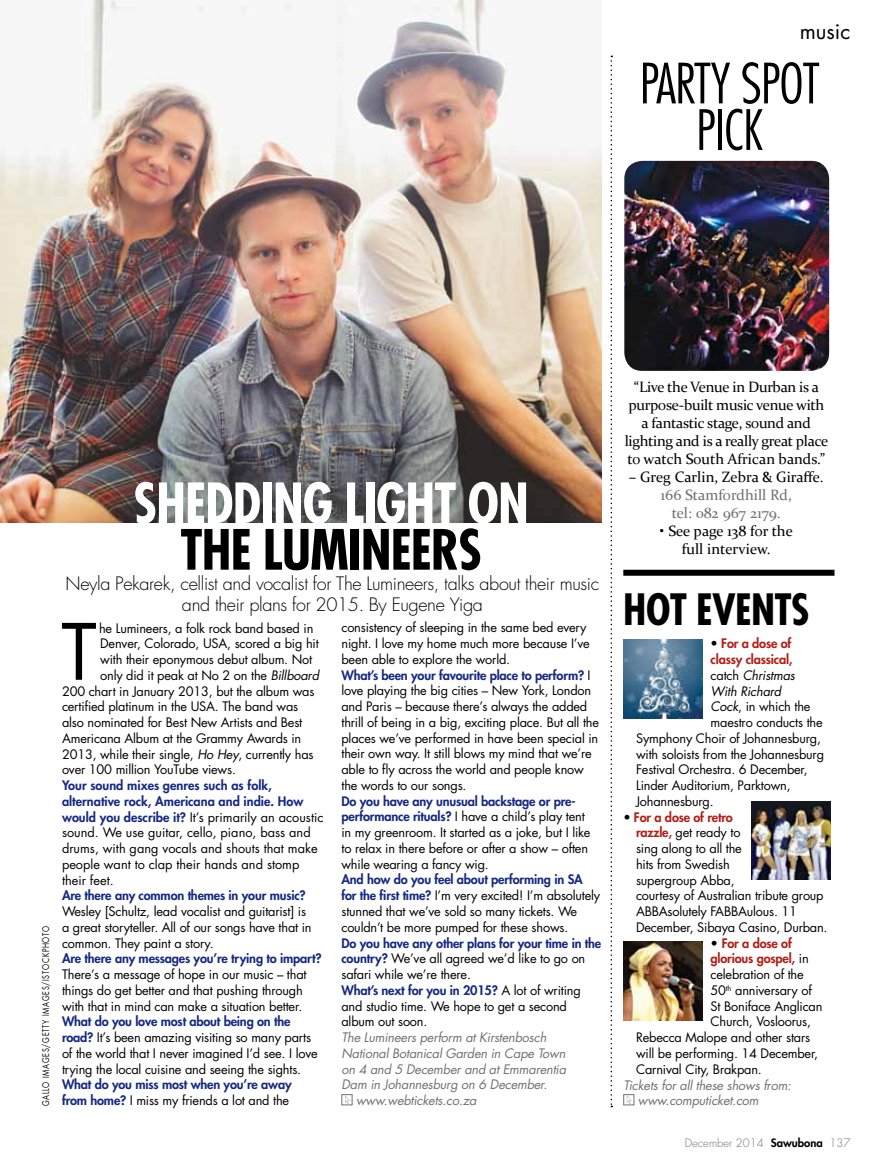
<style>
.page{position:relative;width:893px;height:1170px;background:#fff}
.page>*{position:absolute;margin:0;border:0;box-sizing:border-box;transform-origin:0 0}
.t1{font:700 condensed 54px "Futura Std";letter-spacing:-.02em;color:#fff}
.t2{font:300 condensed 54px/46.5px "Futura Std";letter-spacing:-.015em;color:#000;text-align:center}
.t3{font:700 condensed 54px "Futura Std";letter-spacing:-.02em;color:#000}
.t4{font:700 condensed 42px "Futura Std";letter-spacing:-.015em;color:#000}
.t5{font:21px "Futura Std";color:#000}
.t6{font:300 18px/21px "Futura Std";letter-spacing:-.02em;color:#000;text-align:center}
.t7{font:15px/18px "Constantia";letter-spacing:-.02em;color:#000;text-align:center}
.t8{font:15px/18px "Constantia";color:#000;text-align:center}
.t9{font:15px/18px "Constantia";color:#707172;text-align:center}
.t10{font:12.75px/15.8px "Futura Std";letter-spacing:-.015em;color:#000}
.t11{font:italic 12.75px/15.8px "Futura Std";letter-spacing:-.015em;color:#707172}
.t12{font:800 12.75px/15.8px "Futura Std";letter-spacing:-.015em;color:#162983}
.t13{font:800 12.75px "Futura Std";letter-spacing:-.015em;color:#b11f16}
.t14{font:italic 12.75px "Futura Std";letter-spacing:-.015em;color:#000}
.t15{font:300 11.25px "Futura Std";color:#707172}
.t16{font:9px "Futura Std";letter-spacing:.1em;color:#000;scale:.78 1}
.s1{font-style:italic}
.s2{font-weight:800;color:#162983}
.s3{font-weight:400;color:#000}
.s4{color:#000}
.s5{font-style:normal}
.s6{font-weight:800}
.s7{font-weight:800;color:#b11f16}
.s8{font-weight:800;color:#000}
</style>
<div class="page">
<svg style="left:62px;top:623px;width:34px;height:56px"></svg>
<div style="left:341px;top:1094px;width:11px;height:11px;border:1px solid #707172"></div>
<svg style="left:345px;top:1095px;width:5px;height:8px"></svg>
<svg style="left:611px;top:56px;width:1px;height:1051px"></svg>
<div style="left:623px;top:1094px;width:11px;height:11px;border:1px solid #707172"></div>
<svg style="left:627px;top:1095px;width:4px;height:8px"></svg>
<img style="left:624px;top:161px;width:205px;height:210px">
<img style="left:623px;top:639px;width:79px;height:79px">
<img style="left:752px;top:801px;width:79px;height:78px">
<img style="left:623px;top:941px;width:79px;height:79px">
<div style="left:623px;top:569px;width:211px;height:6px;background:#000"></div>
<img style="left:0;top:0;width:602px;height:522px">
<h3 class="t5" style="left:800px;top:18px;width:52px">music</h3>
<h1 class="t2" style="left:640px;top:60px;width:181px">PARTY SPOT<br>PICK</h1>
<p class="t16" style="left:40px;top:1106px;width:232px;rotate:-90deg">Gallo Images/Getty Images/Istockphoto</p>
<h1 class="t1" style="left:133px;top:469px;width:397px">SHEDDING LIGHT ON</h1>
<h1 class="t3" style="left:180px;top:516px;width:303px">THE LUMINEERS</h1>
<h3 class="t6" style="left:66px;top:573px;width:535px">Neyla Pekarek, cellist and vocalist for The Lumineers, talks about their music and their plans for 2015. By Eugene Yiga</h3>
<p class="t10" style="left:99px;top:620px;width:216px">he Lumineers, a folk rock band based in</p>
<p class="t10" style="left:100px;top:635px;width:220px">Denver, Colorado, USA, scored a big hit</p>
<p class="t10" style="left:100px;top:651px;width:214px">with their eponymous debut album. Not</p>
<p class="t10" style="left:100px;top:667px;width:220px">only did it peak at No 2 on the <span class="s1">Billboard</span></p>
<p class="t10" style="left:62px;top:683px;width:254px">200 chart in January 2013, but the album was</p>
<p class="t10" style="left:62px;top:698px;width:238px">certified platinum in the USA. The band was</p>
<p class="t10" style="left:62px;top:714px;width:242px">also nominated for Best New Artists and Best</p>
<p class="t10" style="left:62px;top:730px;width:241px">Americana Album at the Grammy Awards in</p>
<p class="t10" style="left:62px;top:746px;width:253px">2013, while their single, <span class="s1">Ho Hey</span>, currently has</p>
<p class="t10" style="left:62px;top:761px;width:175px">over 100 million YouTube views.</p>
<p class="t10" style="left:62px;top:777px;width:263px"><span class="s2">Your sound mixes genres such as folk, alternative rock, Americana and indie. How would you describe it?</span> It’s primarily an acoustic sound. We use guitar, cello, piano, bass and drums, with gang vocals and shouts that make people want to clap their hands and stomp their feet.</p>
<p class="t12" style="left:62px;top:887px;width:245px">Are there any common themes in your music?</p>
<p class="t10" style="left:62px;top:903px;width:251px">Wesley [Schultz, lead vocalist and guitarist] is a great storyteller. All of our songs have that in common. They paint a story.</p>
<p class="t12" style="left:62px;top:950px;width:261px">Are there any messages you’re trying to impart?</p>
<p class="t10" style="left:62px;top:966px;width:246px">There’s a message of hope in our music – that things do get better and that pushing through with that in mind can make a situation better.</p>
<p class="t10" style="left:62px;top:1013px;width:257px"><span class="s2">What do you love most about being on the road?</span> It’s been amazing visiting so many parts of the world that I never imagined I’d see. I love trying the local cuisine and seeing the sights.</p>
<p class="t12" style="left:62px;top:1076px;width:231px">What do you miss most when you’re away from home? <span class="s3">I miss my friends a lot and the</span></p>
<p class="t10" style="left:341px;top:620px;width:259px">consistency of sleeping in the same bed every night. I love my home much more because I’ve been able to explore the world.<br><span class="s2">What’s been your favourite place to perform?</span> I love playing the big cities – New York, London and Paris – because there’s always the added thrill of being in a big, exciting place. But all the places we’ve performed in have been special in their own way. It still blows my mind that we’re able to fly across the world and people know the words to our songs.</p>
<p class="t10" style="left:341px;top:793px;width:251px"><span class="s2">Do you have any unusual backstage or pre&shy;performance rituals?</span> I have a child’s play tent in my greenroom. It started as a joke, but I like to relax in there before or after a show – often while wearing a fancy wig.</p>
<p class="t10" style="left:341px;top:872px;width:260px"><span class="s2">And how do you feel about performing in SA for the first time?</span> I’m very excited! I’m absolutely stunned that we’ve sold so many tickets. We couldn’t be more pumped for these shows.</p>
<p class="t10" style="left:341px;top:935px;width:261px"><span class="s2">Do you have any other plans for your time in the country?</span> We’ve all agreed we’d like to go on safari while we’re there.<br><span class="s2">What’s next for you in 2015?</span> A lot of writing and studio time. We hope to get a second album out soon.</p>
<p class="t11" style="left:341px;top:1029px;width:206px">The Lumineers perform at Kirstenbosch</p>
<p class="t11" style="left:341px;top:1045px;width:225px">National Botanical Garden in Cape Town</p>
<p class="t11" style="left:341px;top:1061px;width:226px">on 4 and 5 December and at Emmarentia</p>
<p class="t11" style="left:341px;top:1076px;width:208px">Dam in Johannesburg on 6 December.</p>
<p class="t11" style="left:356px;top:1092px;width:122px">www.webtickets.co.za</p>
<p class="t7" style="left:625px;top:377px;width:205px">“Live the Venue in Durban is a purpose-built music venue with a fantastic stage, sound and lighting and is a really great place to watch South African bands.”</p>
<p class="t8" style="left:629px;top:467px;width:196px">– Greg Carlin, Zebra &amp; Giraffe.</p>
<p class="t9" style="left:661px;top:485px;width:133px">166 Stamfordhill Rd, tel: 082 967 2179.</p>
<p class="t8" style="left:660px;top:521px;width:134px">• See page 138 for the full interview.</p>
<h2 class="t4" style="left:623px;top:583px;width:188px">HOT EVENTS</h2>
<p class="t13" style="left:711px;top:635px;width:82px"><span class="s4">•</span> For a dose of</p>
<p class="t13" style="left:711px;top:651px;width:83px">classy classical,</p>
<p class="t14" style="left:711px;top:667px;width:86px"><span class="s5">catch</span> Christmas</p>
<p class="t14" style="left:711px;top:682px;width:72px">With Richard</p>
<p class="t10" style="left:711px;top:698px;width:101px"><span class="s1">Cock</span>, in which the</p>
<p class="t10" style="left:711px;top:714px;width:114px">maestro conducts the</p>
<p class="t10" style="left:636px;top:730px;width:186px">Symphony Choir of Johannesburg,</p>
<p class="t10" style="left:636px;top:746px;width:190px">with soloists from the Johannesburg</p>
<p class="t10" style="left:636px;top:761px;width:173px">Festival Orchestra. 6 December,</p>
<p class="t10" style="left:636px;top:777px;width:156px">Linder Auditorium, Parktown,</p>
<p class="t10" style="left:636px;top:793px;width:79px">Johannesburg.</p>
<p class="t10" style="left:636px;top:809px;width:193px;text-indent:-13px"><span class="s6">•</span> <span class="s7">For a dose of retro<br>razzle,</span> get ready to<br>sing along to all the<br>hits from Swedish<br>supergroup Abba,<br>courtesy of Australian tribute group<br>ABBAsolutely FABBAulous. 11<br>December, Sibaya Casino, Durban.</p>
<p class="t13" style="left:711px;top:934px;width:83px"><span class="s3">•</span> For a dose of</p>
<p class="t13" style="left:711px;top:950px;width:100px">glorious gospel, <span class="s3">in</span></p>
<p class="t10" style="left:711px;top:966px;width:95px">celebration of the</p>
<p class="t10" style="left:711px;top:982px;width:103px">50<sup>th</sup> anniversary of</p>
<p class="t10" style="left:711px;top:998px;width:113px">St Boniface Anglican</p>
<p class="t10" style="left:711px;top:1013px;width:102px">Church, Vosloorus,</p>
<p class="t10" style="left:636px;top:1029px;width:176px">Rebecca Malope and other stars</p>
<p class="t10" style="left:636px;top:1045px;width:184px">will be performing. 14 December,</p>
<p class="t10" style="left:636px;top:1061px;width:127px">Carnival City, Brakpan.</p>
<p class="t11" style="left:638px;top:1076px;width:155px;text-indent:-15px">Tickets for all these shows from: www.computicket.com</p>
<p class="t15" style="left:685px;top:1136px;width:167px">December 2014 <span class="s8">Sawubona</span> 137</p>
</div>
